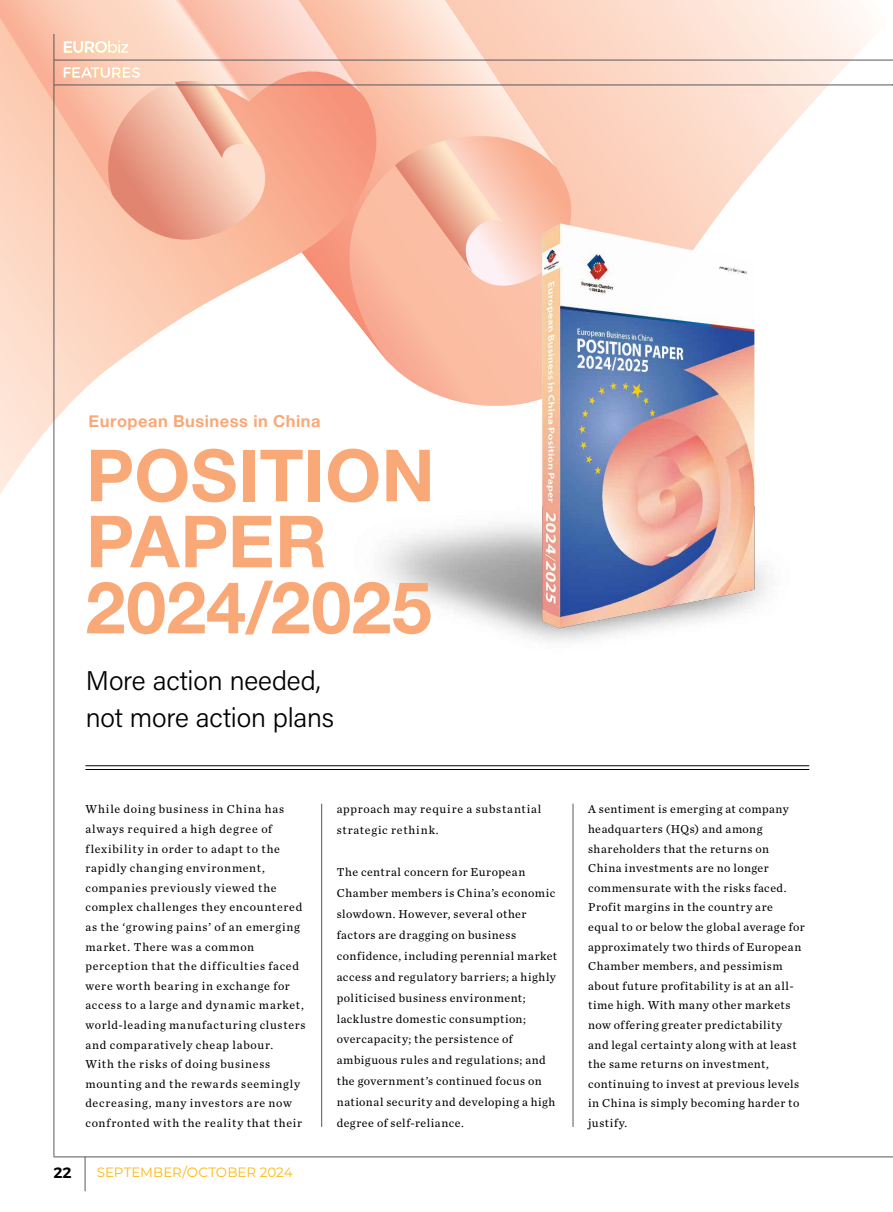
<style>
.page{position:relative;width:893px;height:1212px;background:#fff}
.page>*{position:absolute;margin:0;border:0;box-sizing:border-box;transform-origin:0 0}
.t1{font:700 72px/66px "Helvetica Neue";letter-spacing:.005em;color:#f9a978}
.t2{font:27px/37.5px "Acumin Variable Concept";letter-spacing:-.01em;color:#000}
.t3{font:700 16.5px "Helvetica Neue";letter-spacing:.03em;color:#f9a978}
.t4{font:600 15px "Montserrat";color:#000}
.t5{font:13.5px "Montserrat";color:#fdb812}
.t6{font:12px/19.6px "Chronicle Text G2";letter-spacing:.05em;color:#000}
</style>
<div class="page">
<svg style="left:555px;top:0;width:338px;height:183px"></svg>
<svg style="left:555px;top:119px;width:19px;height:64px"></svg>
<svg style="left:377px;top:0;width:178px;height:183px;background:#facdb8"></svg>
<svg style="left:0;top:0;width:377px;height:495px"></svg>
<svg style="left:0;top:0;width:361px;height:194px;background:#f9bea9"></svg>
<hr style="left:54px;top:34px;width:1px;height:1123px;background:#58585b">
<hr style="left:54px;top:85px;width:839px;height:1px;background:#58585b">
<hr style="left:54px;top:60px;width:839px;height:1px;background:#58585b">
<img style="left:337px;top:183px;width:430px;height:459px">
<hr style="left:573px;top:804px;width:1px;height:323px;background:#58585b">
<hr style="left:321px;top:804px;width:1px;height:323px;background:#58585b">
<hr style="left:85px;top:765px;width:724px;height:1px;background:#000">
<hr style="left:85px;top:769px;width:724px;height:1px;background:#000">
<svg style="left:64px;top:40px;width:221px;height:216px;background:#f4bba5"></svg>
<hr style="left:85px;top:1157px;width:1px;height:34px;background:#58585b">
<hr style="left:54px;top:1156px;width:839px;height:1px;background:#58585b">
<h3 class="t3" style="left:89px;top:410px;width:233px">European Business in China</h3>
<h1 class="t1" style="left:85px;top:441px;width:351px">POSITION<br>PAPER<br>2024/2025</h1>
<h2 class="t2" style="left:86px;top:660px;width:250px">More action needed, not more action plans</h2>
<p class="t6" style="left:85px;top:799px;width:222px">While doing business in China has always required a high degree of flexibility in order to adapt to the rapidly changing environment, companies previously viewed the complex challenges they encountered as the ‘growing pains’ of an emerging market. There was a common perception that the difficulties faced were worth bearing in exchange for access to a large and dynamic market, world-leading manufacturing clusters and comparatively cheap labour.<br>With the risks of doing business mounting and the rewards seemingly decreasing, many investors are now confronted with the reality that their</p>
<p class="t6" style="left:337px;top:798px;width:206px;line-height:20.9px">approach may require a substantial strategic rethink.</p>
<p class="t6" style="left:337px;top:861px;width:222px;line-height:20.9px">The central concern for European Chamber members is China’s economic slowdown. However, several other factors are dragging on business confidence, including perennial market access and regulatory barriers; a highly politicised business environment; lacklustre domestic consumption; overcapacity; the persistence of ambiguous rules and regulations; and the government’s continued focus on national security and developing a high degree of self-reliance.</p>
<p class="t4" style="left:54px;top:1160px;width:20px">22</p>
<p class="t5" style="left:97px;top:1163px;width:197px">SEPTEMBER/OCTOBER 2024</p>
<p class="t6" style="left:588px;top:799px;width:218px">A sentiment is emerging at company headquarters (HQs) and among shareholders that the returns on China investments are no longer commensurate with the risks faced.<br>Profit margins in the country are equal to or below the global average for approximately two thirds of European Chamber members, and pessimism about future profitability is at an all&shy;time high. With many other markets now offering greater predictability and legal certainty along with at least the same returns on investment, continuing to invest at previous levels in China is simply becoming harder to justify.</p>
</div>
